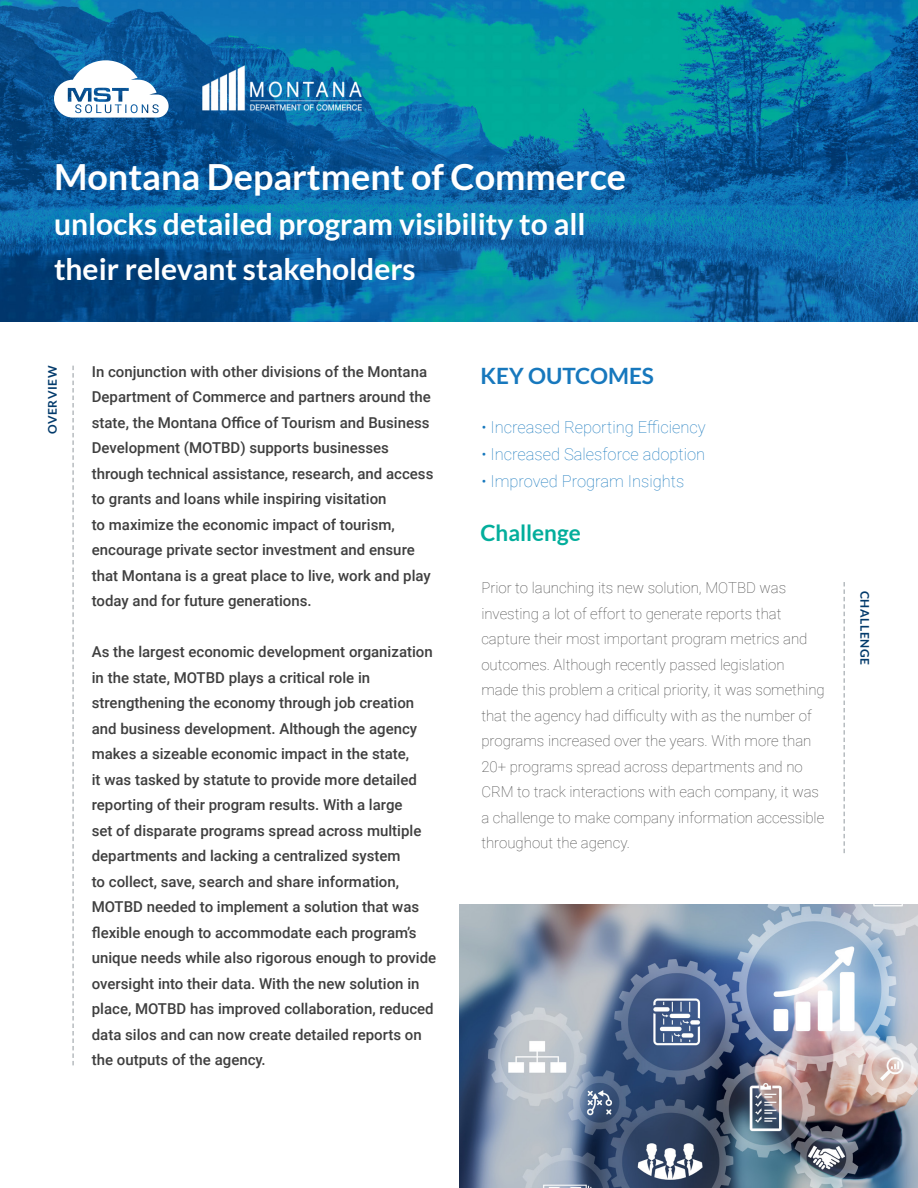
<style>
.page{position:relative;width:918px;height:1188px;background:#fff}
.page>*{position:absolute;margin:0;border:0;box-sizing:border-box;transform-origin:0 0}
.t1{font:700 36px "Lato";color:#fff}
.t2{font:700 30px/45px "Lato";color:#fff}
.t3{font:700 22.5px "Lato";color:#1778bd}
.t4{font:700 22.5px "Lato";color:#03ae9c}
.t5{font:100 16.5px "Roboto";color:#1778bd}
.t6{font:500 15px/25.5px "Roboto";color:#3f3f3f}
.t7{font:100 15px/25.5px "Roboto";color:#3f3f3f}
.t8{font:700 12px "Lato";letter-spacing:.05em;color:#023a6b}
</style>
<div class="page">
<img style="left:459px;top:904px;width:459px;height:284px">
<img style="left:0;top:0;width:918px;height:322px">
<svg style="left:72px;top:366px;width:2px;height:699px"></svg>
<svg style="left:843px;top:582px;width:2px;height:271px"></svg>
<svg style="left:54px;top:60px;width:115px;height:58px"></svg>
<img style="left:198px;top:60px;width:168px;height:56px">
<h1 class="t1" style="left:54px;top:156px;width:574px">Montana Department of Commerce</h1>
<h2 class="t2" style="left:54px;top:201px;width:533px">unlocks detailed program visibility to all their relevant stakeholders</h2>
<p class="t8" style="left:45px;top:434px;width:70px;rotate:-90deg">OVERVIEW</p>
<p class="t6" style="left:92px;top:358px;width:343px">In conjunction with other divisions of the Montana Department of Commerce and partners around the state, the Montana Office of Tourism and Business Development (MOTBD) supports businesses through technical assistance, research, and access to grants and loans while inspiring visitation<br>to maximize the economic impact of tourism, encourage private sector investment and ensure that Montana is a great place to live, work and play today and for future generations.</p>
<p class="t6" style="left:92px;top:639px;width:346px">As the largest economic development organization in the state, MOTBD plays a critical role in strengthening the economy through job creation and business development. Although the agency makes a sizeable economic impact in the state,<br>it was tasked by statute to provide more detailed reporting of their program results. With a large<br>set of disparate programs spread across multiple departments and lacking a centralized system<br>to collect, save, search and share information, MOTBD needed to implement a solution that was flexible enough to accommodate each program’s unique needs while also rigorous enough to provide oversight into their data. With the new solution in place, MOTBD has improved collaboration, reduced data silos and can now create detailed reports on the outputs of the agency.</p>
<h3 class="t3" style="left:481px;top:363px;width:175px">KEY OUTCOMES</h3>
<p class="t5" style="left:481px;top:415px;width:226px">• Increased Reporting Efficiency</p>
<p class="t5" style="left:481px;top:442px;width:225px">• Increased Salesforce adoption</p>
<p class="t5" style="left:481px;top:469px;width:205px">• Improved Program Insights</p>
<h3 class="t4" style="left:480px;top:520px;width:102px">Challenge</h3>
<p class="t7" style="left:481px;top:575px;width:345px">Prior to launching its new solution, MOTBD was investing a lot of effort to generate reports that capture their most important program metrics and outcomes. Although recently passed legislation made this problem a critical priority, it was something that the agency had difficulty with as the number of programs increased over the years. With more than 20+ programs spread across departments and no CRM to track interactions with each company, it was a challenge to make company information accessible throughout the agency.</p>
<p class="t8" style="left:872px;top:591px;width:76px;rotate:90deg">CHALLENGE</p>
</div>
